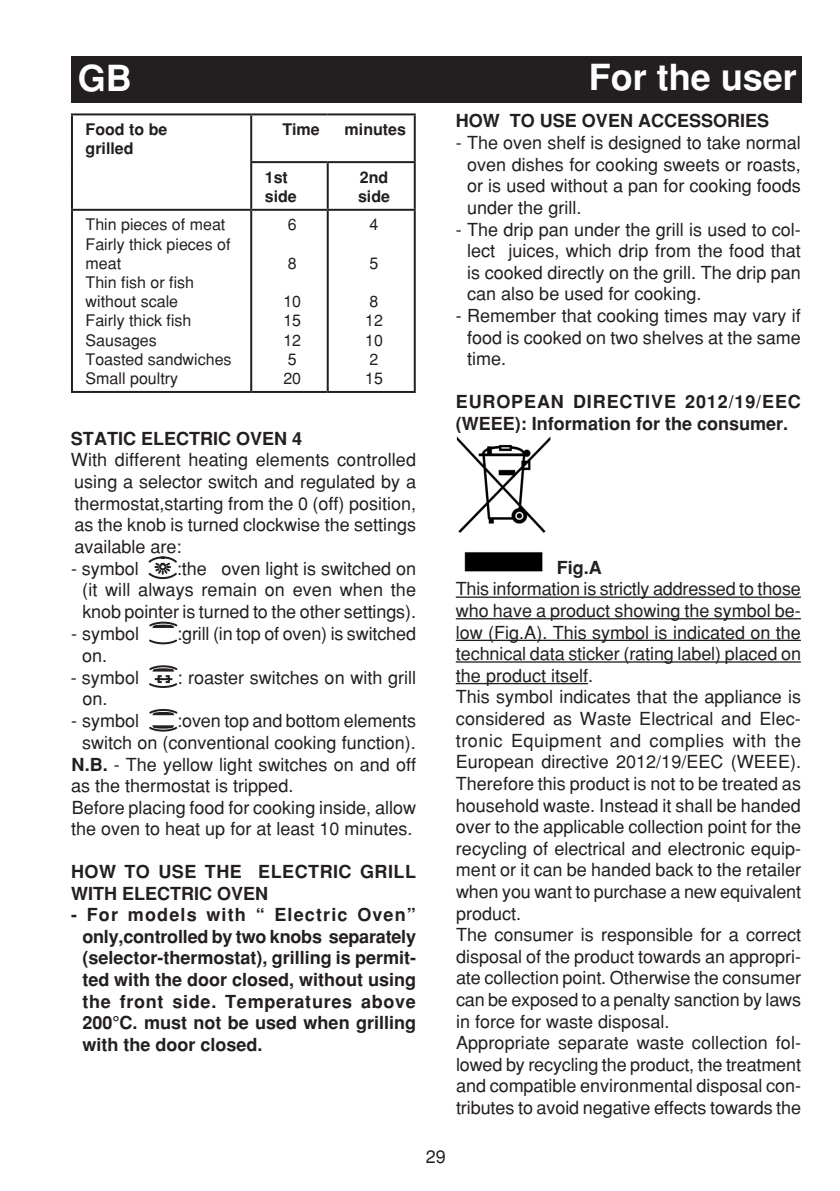
<style>
.page{position:relative;width:840px;height:1191px;background:#fff}
.page>*{position:absolute;margin:0;border:0;box-sizing:border-box;transform-origin:0 0}
.t1{font:700 36px "Helvetica";color:#fff}
.t2{font:18px/21.6px "Helvetica";color:#231f20;text-align:justify}
.t3{font:700 18px/21.6px "Helvetica";color:#231f20;text-align:justify}
.t4{font:700 18px/21.6px "Helvetica";letter-spacing:.025em;color:#231f20}
.t5{font:16px/19.2px "Helvetica";color:#231f20}
.t6{font:700 16px/19.2px "Helvetica";color:#231f20}
.s1{font-weight:700}
</style>
<div class="page">
<div style="left:71px;top:57px;width:730px;height:46px;background:#231f20"></div>
<hr style="left:71px;top:113px;width:180px;height:2px;background:#231f20">
<hr style="left:71px;top:115px;width:2px;height:47px;background:#231f20">
<hr style="left:251px;top:113px;width:76px;height:2px;background:#231f20">
<hr style="left:250px;top:115px;width:2px;height:46px;background:#231f20">
<hr style="left:327px;top:113px;width:88px;height:2px;background:#231f20">
<hr style="left:413px;top:115px;width:2px;height:46px;background:#231f20">
<hr style="left:71px;top:162px;width:2px;height:47px;background:#231f20">
<hr style="left:250px;top:161px;width:77px;height:2px;background:#231f20">
<hr style="left:250px;top:163px;width:2px;height:46px;background:#231f20">
<hr style="left:327px;top:161px;width:88px;height:2px;background:#231f20">
<hr style="left:326px;top:163px;width:2px;height:46px;background:#231f20">
<hr style="left:413px;top:163px;width:2px;height:46px;background:#231f20">
<hr style="left:71px;top:209px;width:180px;height:2px;background:#231f20">
<hr style="left:71px;top:211px;width:2px;height:180px;background:#231f20">
<hr style="left:251px;top:209px;width:76px;height:2px;background:#231f20">
<hr style="left:250px;top:211px;width:2px;height:180px;background:#231f20">
<hr style="left:327px;top:209px;width:88px;height:2px;background:#231f20">
<hr style="left:326px;top:211px;width:2px;height:180px;background:#231f20">
<hr style="left:413px;top:211px;width:2px;height:180px;background:#231f20">
<hr style="left:71px;top:391px;width:180px;height:2px;background:#231f20">
<hr style="left:251px;top:391px;width:76px;height:2px;background:#231f20">
<hr style="left:327px;top:391px;width:88px;height:2px;background:#231f20">
<svg style="left:148px;top:556px;width:29px;height:24px"></svg>
<svg style="left:149px;top:621px;width:29px;height:7px"></svg>
<svg style="left:149px;top:639px;width:29px;height:6px"></svg>
<div style="left:157px;top:675px;width:6px;height:8px;border:2px solid #231f20"></div>
<div style="left:164px;top:675px;width:6px;height:8px;border:2px solid #231f20"></div>
<svg style="left:149px;top:665px;width:29px;height:7px"></svg>
<svg style="left:149px;top:678px;width:29px;height:10px"></svg>
<svg style="left:149px;top:725px;width:29px;height:7px"></svg>
<svg style="left:149px;top:708px;width:29px;height:8px"></svg>
<hr style="left:455px;top:596px;width:345px;height:2px;background:#231f20">
<hr style="left:455px;top:618px;width:345px;height:1px;background:#231f20">
<hr style="left:455px;top:639px;width:345px;height:2px;background:#231f20">
<hr style="left:455px;top:661px;width:345px;height:1px;background:#231f20">
<hr style="left:455px;top:683px;width:132px;height:1px;background:#231f20">
<img style="left:456px;top:436px;width:95px;height:136px">
<h1 class="t1" style="left:78px;top:57px;width:56px">GB</h1>
<h1 class="t1" style="left:588px;top:57px;width:210px">For the user</h1>
<p class="t6" style="left:86px;top:120px;width:83px">Food to be grilled</p>
<p class="t6" style="left:282px;top:120px;width:39px">Time</p>
<p class="t6" style="left:344px;top:120px;width:63px">minutes</p>
<p class="t6" style="left:265px;top:167px;width:34px">1st side</p>
<p class="t6" style="left:358px;top:167px;width:34px">2nd side</p>
<p class="t5" style="left:86px;top:215px;width:147px">Thin pieces of meat<br>Fairly thick pieces of meat<br>Thin fish or fish without scale<br>Fairly thick fish<br>Sausages<br>Toasted sandwiches<br>Small poultry</p>
<p class="t5" style="left:288px;top:215px;width:10px">6</p>
<p class="t5" style="left:369px;top:215px;width:10px">4</p>
<p class="t5" style="left:369px;top:253px;width:10px">5</p>
<p class="t5" style="left:365px;top:292px;width:19px">8<br>12<br>10<br>2<br>15</p>
<p class="t5" style="left:288px;top:253px;width:10px">8</p>
<p class="t5" style="left:283px;top:292px;width:19px">10<br>15<br>12<br>5<br>20</p>
<p class="t3" style="left:71px;top:427px;width:233px">STATIC ELECTRIC OVEN 4</p>
<p class="t2" style="left:71px;top:449px;width:346px">With different heating elements controlled using a selector switch and regulated by a thermostat,starting from the 0 (off) position, as the knob is turned clockwise the settings available are:</p>
<p class="t2" style="left:71px;top:557px;width:69px">- symbol</p>
<p class="t2" style="left:82px;top:557px;width:335px;text-indent:95px">:the oven light is switched on (it will always remain on even when the knob pointer is turned to the other settings).</p>
<p class="t2" style="left:71px;top:623px;width:70px">- symbol</p>
<p class="t2" style="left:177px;top:623px;width:240px">:grill (in top of oven) is switched</p>
<p class="t2" style="left:82px;top:644px;width:27px">on.</p>
<p class="t2" style="left:71px;top:666px;width:70px">- symbol</p>
<p class="t2" style="left:177px;top:666px;width:240px">: roaster switches on with grill</p>
<p class="t2" style="left:82px;top:688px;width:27px">on.</p>
<p class="t2" style="left:71px;top:710px;width:70px">- symbol</p>
<p class="t2" style="left:177px;top:710px;width:240px">:oven top and bottom elements</p>
<p class="t2" style="left:82px;top:731px;width:335px">switch on (conventional cooking function).</p>
<p class="t2" style="left:72px;top:753px;width:346px"><span class="s1">N.B.</span> - The yellow light switches on and off</p>
<p class="t2" style="left:71px;top:775px;width:224px">as the thermostat is tripped.</p>
<p class="t2" style="left:72px;top:796px;width:346px">Before placing food for cooking inside, allow</p>
<p class="t2" style="left:71px;top:818px;width:343px">the oven to heat up for at least 10 minutes.</p>
<p class="t4" style="left:71px;top:860px;width:346px">HOW TO USE THE ELECTRIC GRILL<br>WITH ELECTRIC OVEN</p>
<p class="t3" style="left:82px;top:904px;width:335px;text-indent:-11px">- For models with “ Electric Oven” only,controlled by two knobs separately (selector-thermostat), grilling is permit&shy;ted with the door closed, without using the front side. Temperatures above 200°C. must not be used when grilling with the door closed.</p>
<p class="t3" style="left:455px;top:110px;width:315px">HOW TO USE OVEN ACCESSORIES</p>
<p class="t2" style="left:467px;top:132px;width:335px;text-indent:-11px">- The oven shelf is designed to take normal oven dishes for cooking sweets or roasts, or is used without a pan for cooking foods under the grill.</p>
<p class="t2" style="left:467px;top:218px;width:335px;text-indent:-11px">- The drip pan under the grill is used to col&shy;lect juices, which drip from the food that is cooked directly on the grill. The drip pan can also be used for cooking.</p>
<p class="t2" style="left:467px;top:305px;width:335px;text-indent:-11px">- Remember that cooking times may vary if food is cooked on two shelves at the same time.</p>
<p class="t3" style="left:455px;top:391px;width:346px">EUROPEAN DIRECTIVE 2012/19/EEC (WEEE): Information for the consumer.</p>
<p class="t3" style="left:556px;top:556px;width:46px">Fig.A</p>
<p class="t2" style="left:455px;top:578px;width:346px;text-align:left">This information is strictly addressed to those who have a product showing the symbol be&shy;low (Fig.A). This symbol is indicated on the technical data sticker (rating label) placed on the product itself.<br>This symbol indicates that the appliance is considered as Waste Electrical and Elec&shy;tronic Equipment and complies with the European directive 2012/19/EEC (WEEE).<br>Therefore this product is not to be treated as household waste. Instead it shall be handed over to the applicable collection point for the recycling of electrical and electronic equip&shy;ment or it can be handed back to the retailer when you want to purchase a new equivalent product.<br>The consumer is responsible for a correct disposal of the product towards an appropri&shy;ate collection point. Otherwise the consumer can be exposed to a penalty sanction by laws in force for waste disposal.<br>Appropriate separate waste collection fol&shy;lowed by recycling the product, the treatment and compatible environmental disposal con&shy;tributes to avoid negative effects towards the</p>
<p class="t2" style="left:425px;top:1145px;width:22px">29</p>
</div>
